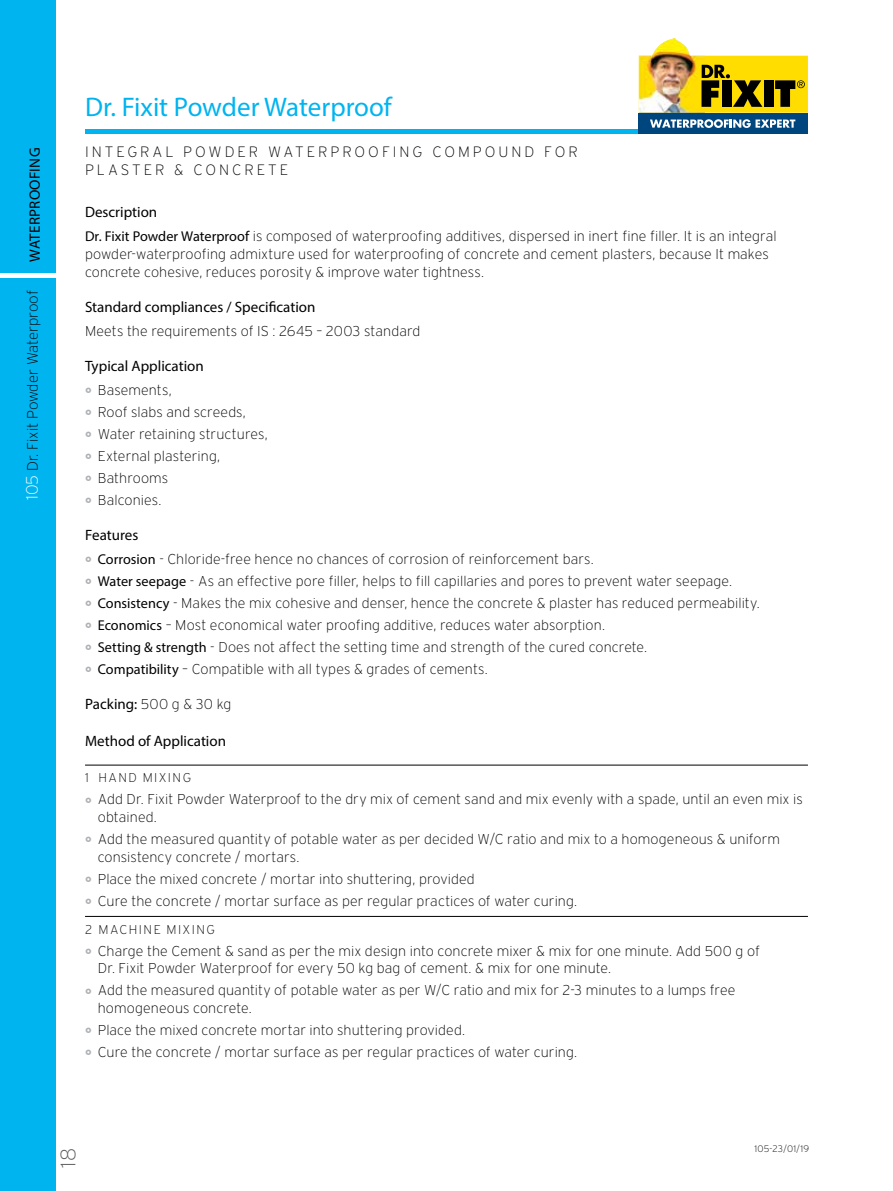
<style>
.page{position:relative;width:893px;height:1191px;background:#fff}
.page>*{position:absolute;margin:0;border:0;box-sizing:border-box;transform-origin:0 0}
.t1{font:27px "Myriad Pro";color:#00b4f0}
.t2{font:200 21px "Interstate";color:#58595b}
.t3{font:15px "Myriad Pro";color:#000}
.t4{font:200 15px/18px "Interstate";letter-spacing:.2em;color:#000}
.t5{font:200 15px "Interstate";color:#000}
.t6{font:15px "Myriad Pro";letter-spacing:.02em;color:#000}
.t7{font:200 14.25px/21.9px "Interstate";letter-spacing:.005em;color:#000}
.t8{font:200 12.75px "Interstate";letter-spacing:.12em;color:#000}
.t9{font:200 9.45px "Interstate";letter-spacing:.03em;color:#000}
.s1{font-size:16.5px;color:#fff}
.s2{font-family:"Myriad Pro";font-weight:400}
.s3{font-family:"Myriad Pro";font-weight:400;font-size:15px}
</style>
<div class="page">
<div style="left:0;top:0;width:55px;height:1191px;background:#00b4f0"></div>
<div style="left:85px;top:129px;width:723px;height:5px;background:#00b4f0"></div>
<div style="left:0;top:273px;width:56px;height:5px;background:#fff"></div>
<div style="left:639px;top:113px;width:169px;height:21px;background:#00467e"></div>
<img style="left:639px;top:38px;width:169px;height:75px">
<svg style="left:650px;top:119px;width:145px;height:9px"></svg>
<hr style="left:85px;top:765px;width:723px;height:1px;background:#000">
<hr style="left:85px;top:916px;width:723px;height:1px;background:#000">
<p class="t6" style="left:26px;top:262px;width:115px;rotate:-90deg">WATERPROOFING</p>
<p class="t5" style="left:24px;top:500px;width:211px;rotate:-90deg"><span class="s1">105</span> Dr. Fixit Powder Waterproof</p>
<h1 class="t1" style="left:85px;top:90px;width:308px">Dr. Fixit Powder Waterproof</h1>
<p class="t4" style="left:85px;top:143px;width:494px">INTEGRAL POWDER WATERPROOFING COMPOUND FOR<br>PLASTER &amp; CONCRETE</p>
<p class="t3" style="left:85px;top:203px;width:74px">Description</p>
<p class="t7" style="left:85px;top:227px;width:693px;line-height:17.7px"><span class="s2">Dr. Fixit Powder Waterproof</span> is composed of waterproofing additives, dispersed in inert fine filler. It is an integral powder-waterproofing admixture used for waterproofing of concrete and cement plasters, because It makes concrete cohesive, reduces porosity &amp; improve water tightness.</p>
<p class="t3" style="left:85px;top:297px;width:232px">Standard compliances / Specification</p>
<p class="t7" style="left:85px;top:320px;width:337px">Meets the requirements of IS : 2645 – 2003 standard</p>
<p class="t3" style="left:85px;top:356px;width:120px">Typical Application</p>
<p class="t7" style="left:98px;top:379px;width:172px">Basements,<br>Roof slabs and screeds,<br>Water retaining structures,<br>External plastering,<br>Bathrooms<br>Balconies.</p>
<p class="t3" style="left:85px;top:525px;width:55px">Features</p>
<p class="t7" style="left:98px;top:548px;width:663px"><span class="s2">Corrosion</span> - Chloride-free hence no chances of corrosion of reinforcement bars.<br><span class="s2">Water seepage</span> - As an effective pore filler, helps to fill capillaries and pores to prevent water seepage.<br><span class="s2">Consistency</span> - Makes the mix cohesive and denser, hence the concrete &amp; plaster has reduced permeability.<br><span class="s2">Economics</span> – Most economical water proofing additive, reduces water absorption.<br><span class="s2">Setting &amp; strength</span> - Does not affect the setting time and strength of the cured concrete.<br><span class="s2">Compatibility</span> – Compatible with all types &amp; grades of cements.</p>
<p class="t7" style="left:85px;top:692px;width:148px"><span class="s3">Packing:</span> 500 g &amp; 30 kg</p>
<p class="t3" style="left:85px;top:731px;width:143px">Method of Application</p>
<p class="t8" style="left:85px;top:771px;width:108px">1 HAND MIXING</p>
<p class="t7" style="left:98px;top:790px;width:706px;line-height:17.7px">Add Dr. Fixit Powder Waterproof to the dry mix of cement sand and mix evenly with a spade, until an even mix is obtained.</p>
<p class="t7" style="left:98px;top:830px;width:684px;line-height:17.7px">Add the measured quantity of potable water as per decided W/C ratio and mix to a homogeneous &amp; uniform consistency concrete / mortars.</p>
<p class="t7" style="left:98px;top:867px;width:481px">Place the mixed concrete / mortar into shuttering, provided<br>Cure the concrete / mortar surface as per regular practices of water curing.</p>
<p class="t8" style="left:85px;top:922px;width:131px">2 MACHINE MIXING</p>
<p class="t7" style="left:98px;top:941px;width:664px;line-height:17.7px">Charge the Cement &amp; sand as per the mix design into concrete mixer &amp; mix for one minute. Add 500 g of<br>Dr. Fixit Powder Waterproof for every 50 kg bag of cement. &amp; mix for one minute.</p>
<p class="t7" style="left:98px;top:981px;width:639px;line-height:17.7px">Add the measured quantity of potable water as per W/C ratio and mix for 2-3 minutes to a lumps free homogeneous concrete.</p>
<p class="t7" style="left:98px;top:1019px;width:481px">Place the mixed concrete mortar into shuttering provided.<br>Cure the concrete / mortar surface as per regular practices of water curing.</p>
<h2 class="t2" style="left:57px;top:1167px;width:21px;rotate:-90deg">18</h2>
<p class="t9" style="left:754px;top:1143px;width:56px">105-23/01/19</p>
</div>
